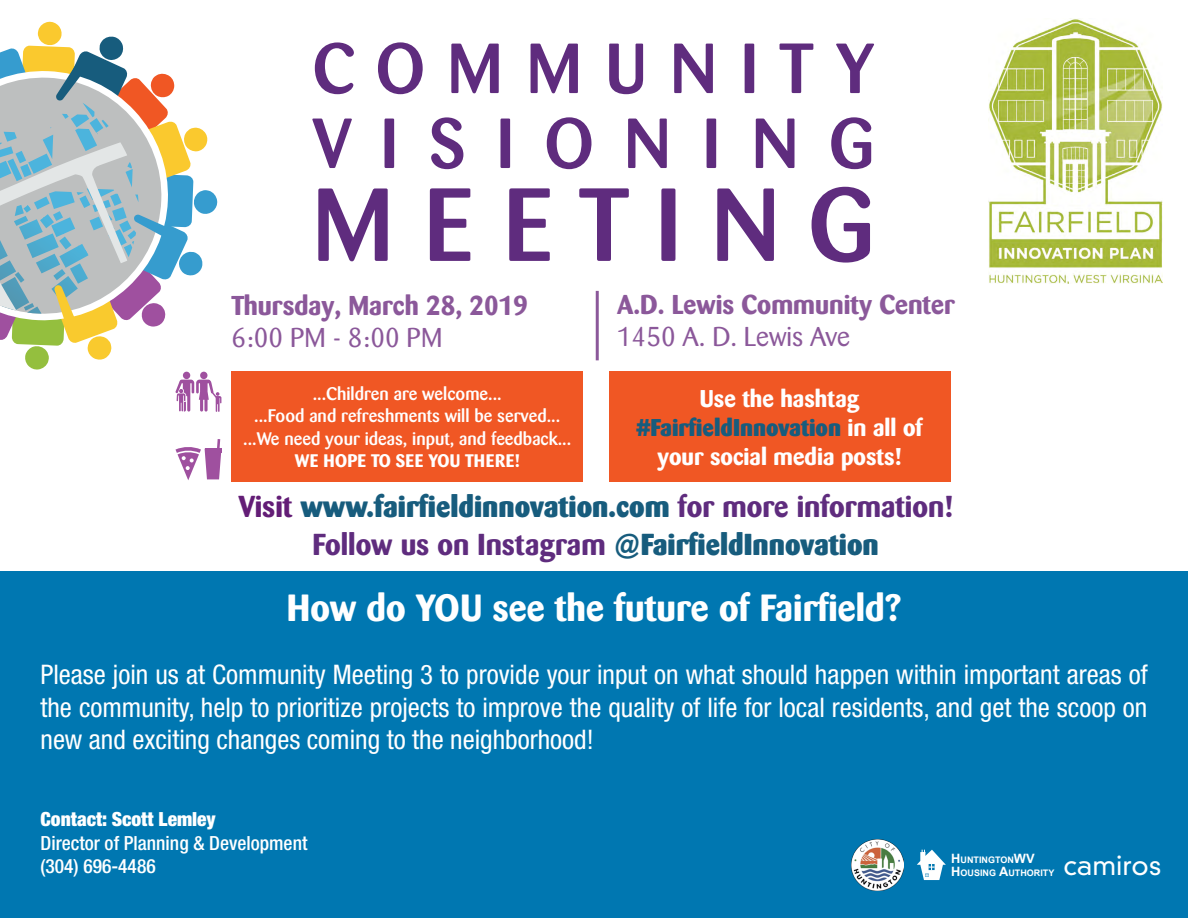
<style>
.page{position:relative;width:1188px;height:918px;background:#fff}
.page>*{position:absolute;margin:0;border:0;box-sizing:border-box;transform-origin:0 0}
.t1{font:500 102.6px "Barmeno";letter-spacing:.285em;color:#5f2c7e}
.t2{font:500 70.05px/75px "Barmeno";letter-spacing:.375em;color:#5f2c7e}
.t3{font:700 37.5px "Barmeno";color:#fff}
.t4{font:800 30px/37.5px "Barmeno";color:#175c7d;text-align:center}
.t5{font:condensed 27px/32.4px "Helvetica Neue";color:#fff;text-align:justify}
.t6{font:700 27px "Barmeno";color:#8b589a}
.t7{font:27px "Barmeno";color:#8b589a}
.t8{font:300 26.1px "DIN Neuzeit Grotesk Std";color:#fff}
.t9{font:700 24px/28.8px "Barmeno";color:#fff;text-align:center}
.t10{font:500 condensed 19.5px/23.4px "Helvetica Neue";color:#fff}
.t11{font:900 condensed 19.5px "Helvetica Neue";color:#fff}
.t12{font:500 18px/22.5px "Barmeno";color:#fff;text-align:center}
.t13{font:700 18px "Barmeno";letter-spacing:.02em;color:#fff}
.t14{font:700 9px/12.9px "Arial";color:#fff}
.s1{font-weight:800;color:#175c7d}
.s2{font-weight:700;color:#631d76}
.s3{font-weight:700;color:#5f2c7e}
.s4{font-size:12.9px}
</style>
<div class="page">
<div style="left:0;top:571px;width:1188px;height:347px;background:#0077b1"></div>
<div style="left:231px;top:372px;width:352px;height:110px;background:#f05724"></div>
<div style="left:609px;top:372px;width:341px;height:110px;background:#f05724"></div>
<img style="left:852px;top:839px;width:51px;height:52px">
<svg style="left:917px;top:850px;width:29px;height:30px"></svg>
<hr style="left:596px;top:291px;width:3px;height:69px;background:#8b589a">
<svg style="left:0;top:21px;width:218px;height:349px"></svg>
<img style="left:989px;top:18px;width:174px;height:265px">
<div style="left:183px;top:372px;width:7px;height:7px;background:#9f509f;border-radius:50%"></div>
<div style="left:200px;top:372px;width:7px;height:7px;background:#9f509f;border-radius:50%"></div>
<svg style="left:175px;top:380px;width:46px;height:32px"></svg>
<svg style="left:175px;top:439px;width:47px;height:41px"></svg>
<h2 class="t2" style="left:312px;top:32px;width:563px">COMMUNITY<br>VISIONING</h2>
<h1 class="t1" style="left:312px;top:165px;width:563px">MEETING</h1>
<p class="t6" style="left:231px;top:289px;width:298px">Thursday, March 28, 2019</p>
<p class="t7" style="left:231px;top:322px;width:213px">6:00 PM - 8:00 PM</p>
<p class="t12" style="left:243px;top:382px;width:330px">...Children are welcome...<br>...Food and refreshments will be served... ...We need your ideas, input, and feedback...</p>
<p class="t13" style="left:295px;top:450px;width:226px">WE HOPE TO SEE YOU THERE!</p>
<p class="t6" style="left:617px;top:288px;width:339px">A.D. Lewis Community Center</p>
<p class="t7" style="left:617px;top:321px;width:234px">1450 A. D. Lewis Ave</p>
<p class="t9" style="left:637px;top:385px;width:288px">Use the hashtag <span class="s1">#FairfieldInnovation</span> in all of your social media posts!</p>
<p class="t4" style="left:238px;top:488px;width:716px"><span class="s2">Visit</span> www.fairfieldinnovation.com <span class="s3">for more information!<br>Follow us on Instagram</span> @FairfieldInnovation</p>
<h3 class="t3" style="left:287px;top:586px;width:616px">How do YOU see the future of Fairfield?</h3>
<p class="t5" style="left:40px;top:658px;width:1109px">Please join us at Community Meeting 3 to provide your input on what should happen within important areas of the community, help to prioritize projects to improve the quality of life for local residents, and get the scoop on new and exciting changes coming to the neighborhood!</p>
<p class="t11" style="left:40px;top:808px;width:177px">Contact: Scott Lemley</p>
<p class="t10" style="left:40px;top:831px;width:268px">Director of Planning &amp; Development (304) 696-4486</p>
<p class="t14" style="left:951px;top:854px;width:105px"><span class="s4">H</span>UNTINGTON<span class="s4">WV<br>H</span>OUSING <span class="s4">A</span>UTHORITY</p>
<p class="t8" style="left:1064px;top:850px;width:99px">camiros</p>
</div>
